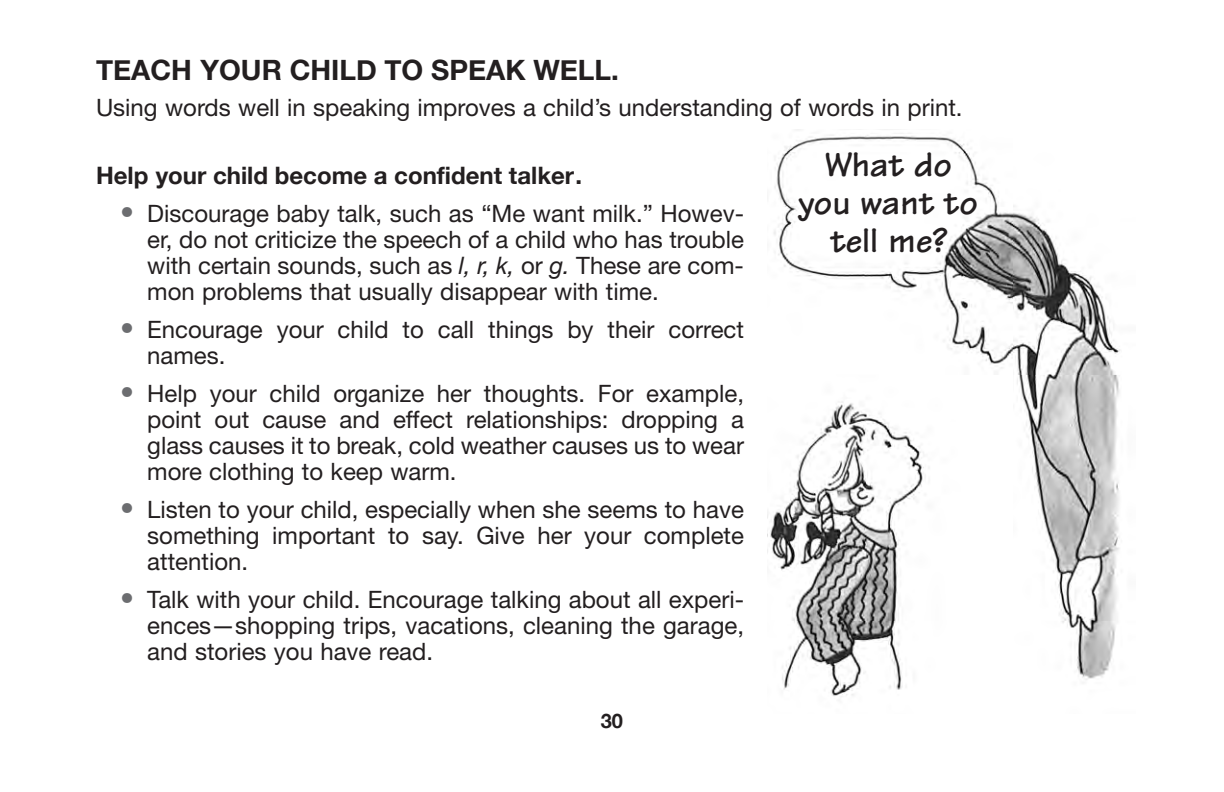
<style>
.page{position:relative;width:1224px;height:792px;background:#fff}
.page>*{position:absolute;margin:0;border:0;box-sizing:border-box;transform-origin:0 0}
.t1{font:700 36px/38px "Tekton";color:#231f20;text-align:center}
.t2{font:700 28px "Helvetica Neue";color:#231f20}
.t3{font:24px/26px "Helvetica Neue";color:#231f20;text-align:justify}
.t4{font:700 24px "Helvetica Neue";color:#231f20}
.t5{font:700 20px "Helvetica Neue";color:#231f20}
.s1{font-size:28px;color:#6c6d70}
.s2{font-style:italic}
</style>
<div class="page">
<svg style="left:767px;top:129px;width:353px;height:567px"></svg>
<p class="t2" style="left:96px;top:53px;width:524px">TEACH YOUR CHILD TO SPEAK WELL.</p>
<p class="t3" style="left:96px;top:97px;width:868px">Using words well in speaking improves a child’s understanding of words in print.</p>
<p class="t4" style="left:96px;top:161px;width:488px">Help your child become a confident talker.</p>
<p class="t3" style="left:147px;top:203px;width:598px;text-indent:-27px"><span class="s1">•</span> Discourage baby talk, such as “Me want milk.” Howev&shy;er, do not criticize the speech of a child who has trouble with certain sounds, such as <span class="s2">l, r, k,</span> or <span class="s2">g.</span> These are com&shy;mon problems that usually disappear with time.</p>
<p class="t3" style="left:147px;top:319px;width:598px;text-indent:-27px"><span class="s1">•</span> Encourage your child to call things by their correct names.</p>
<p class="t3" style="left:147px;top:383px;width:598px;text-indent:-27px"><span class="s1">•</span> Help your child organize her thoughts. For example, point out cause and effect relationships: dropping a glass causes it to break, cold weather causes us to wear more clothing to keep warm.</p>
<p class="t3" style="left:147px;top:499px;width:598px;text-indent:-27px"><span class="s1">•</span> Listen to your child, especially when she seems to have something important to say. Give her your complete attention.</p>
<p class="t3" style="left:147px;top:589px;width:598px;text-indent:-27px"><span class="s1">•</span> Talk with your child. Encourage talking about all experi&shy;ences—shopping trips, vacations, cleaning the garage, and stories you have read.</p>
<p class="t5" style="left:601px;top:709px;width:24px">30</p>
<h1 class="t1" style="left:799px;top:145px;width:181px">What do you want to tell me?</h1>
</div>
